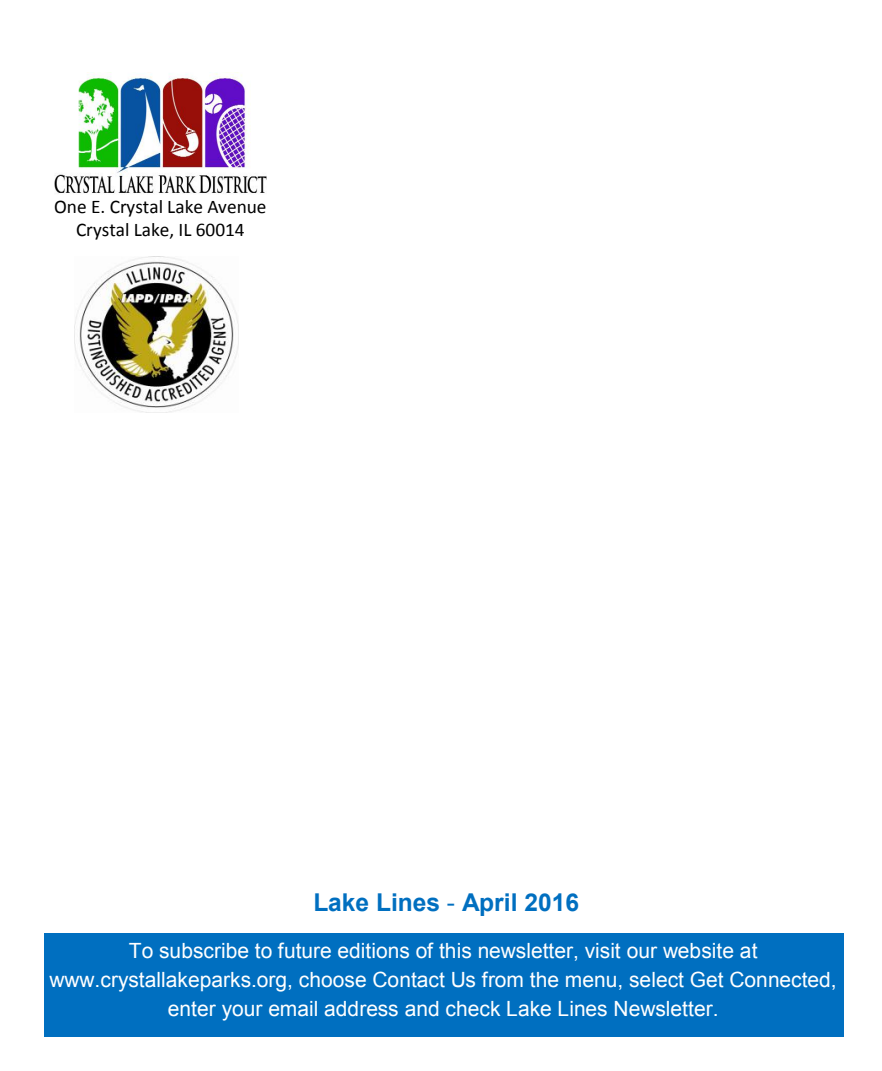
<style>
.page{position:relative;width:882px;height:1071px;background:#fff}
.page>*{position:absolute;margin:0;border:0;box-sizing:border-box;transform-origin:0 0}
.t1{font:700 24.5px "Arial";color:#006fc0}
.t2{font:21px/28.7px "Arial";color:#fff;text-align:center}
.t3{font:19.25px/23.4px "Calibri";color:#000;text-align:center}
.s1{font-weight:400}
</style>
<div class="page">
<img style="left:54px;top:73px;width:213px;height:121px">
<img style="left:74px;top:257px;width:165px;height:156px">
<div style="left:44px;top:933px;width:799px;height:104px;background:#006fc0"></div>
<p class="t3" style="left:54px;top:195px;width:214px">One E. Crystal Lake Avenue<br>Crystal Lake, IL 60014</p>
<p class="t1" style="left:313px;top:886px;width:267px">Lake Lines <span class="s1">-</span> April 2016</p>
<p class="t2" style="left:49px;top:936px;width:789px">To subscribe to future editions of this newsletter, visit our website at www.crystallakeparks.org, choose Contact Us from the menu, select Get Connected, enter your email address and check Lake Lines Newsletter.</p>
</div>
